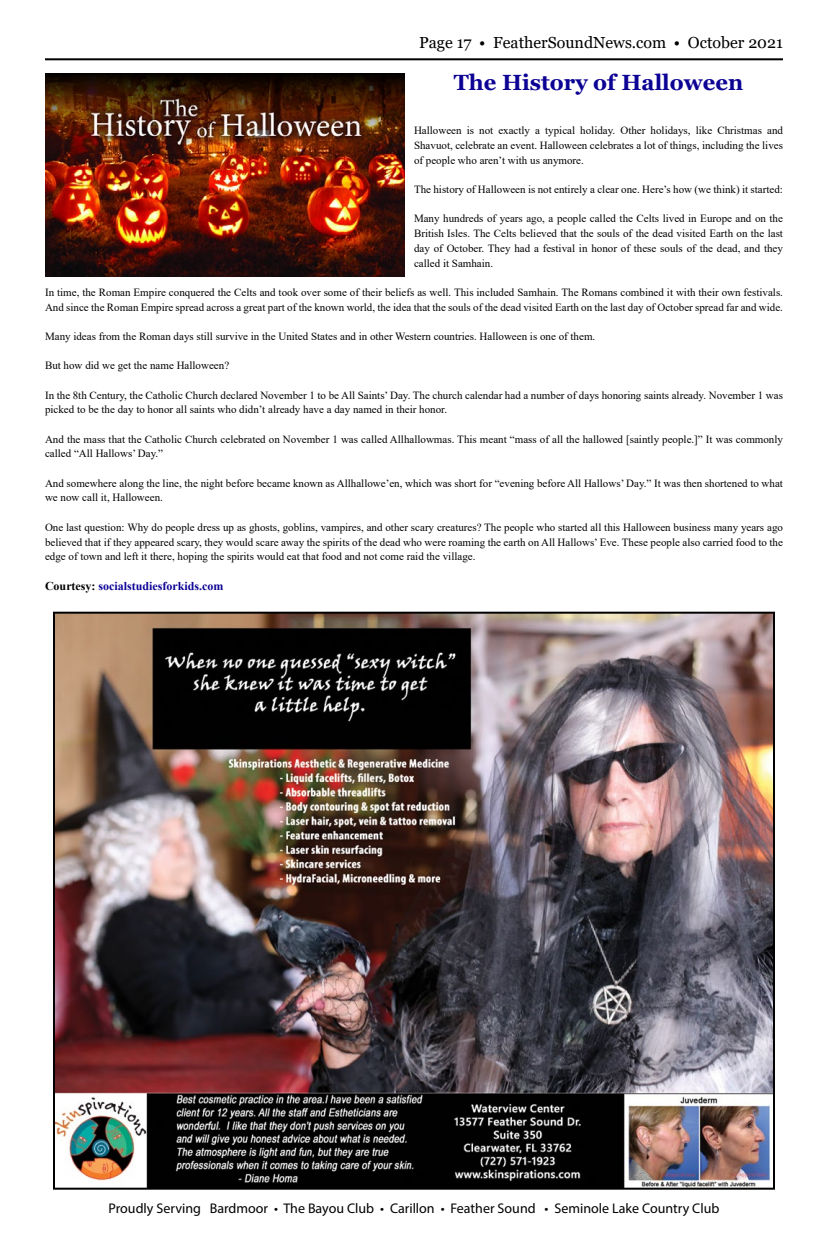
<style>
.page{position:relative;width:828px;height:1260px;background:#fff}
.page>*{position:absolute;margin:0;border:0;box-sizing:border-box;transform-origin:0 0}
.t1{font:700 22px "Georgia";color:#0c0294}
.t2{font:16px "Georgia";color:#000}
.t3{font:14px "Myriad Pro";color:#000}
.t4{font:700 12px "Times New Roman";color:#0c0294}
.t5{font:11px/14.7px "Times New Roman";color:#000}
.s1{color:#000}
</style>
<div class="page">
<hr style="left:45px;top:58px;width:738px;height:2px;background:#000">
<img style="left:46px;top:74px;width:359px;height:202px">
<img style="left:56px;top:615px;width:716px;height:572px">
<h2 class="t2" style="left:419px;top:33px;width:365px">Page 17 • FeatherSoundNews.com • October 2021</h2>
<h1 class="t1" style="left:454px;top:69px;width:291px">The History of Halloween</h1>
<p class="t5" style="left:414px;top:123px;width:371px;text-align:justify">Halloween is not exactly a typical holiday. Other holidays, like Christmas and Shavuot, celebrate an event. Halloween celebrates a lot of things, including the lives of people who aren’t with us anymore.</p>
<p class="t5" style="left:414px;top:182px;width:371px">The history of Halloween is not entirely a clear one. Here’s how (we think) it started:</p>
<p class="t5" style="left:414px;top:211px;width:371px;text-align:justify">Many hundreds of years ago, a people called the Celts lived in Europe and on the British Isles. The Celts believed that the souls of the dead visited Earth on the last day of October. They had a festival in honor of these souls of the dead, and they called it Samhain.</p>
<p class="t5" style="left:45px;top:285px;width:740px">In time, the Roman Empire conquered the Celts and took over some of their beliefs as well. This included Samhain. The Romans combined it with their own festivals.<br>And since the Roman Empire spread across a great part of the known world, the idea that the souls of the dead visited Earth on the last day of October spread far and wide.</p>
<p class="t5" style="left:45px;top:329px;width:552px">Many ideas from the Roman days still survive in the United States and in other Western countries. Halloween is one of them.</p>
<p class="t5" style="left:45px;top:358px;width:186px">But how did we get the name Halloween?</p>
<p class="t5" style="left:45px;top:387px;width:740px">In the 8th Century, the Catholic Church declared November 1 to be All Saints’ Day. The church calendar had a number of days honoring saints already. November 1 was picked to be the day to honor all saints who didn’t already have a day named in their honor.</p>
<p class="t5" style="left:45px;top:431px;width:740px">And the mass that the Catholic Church celebrated on November 1 was called Allhallowmas. This meant “mass of all the hallowed [saintly people.]” It was commonly called “All Hallows’ Day.”</p>
<p class="t5" style="left:45px;top:475px;width:740px">And somewhere along the line, the night before became known as Allhallowe’en, which was short for “evening before All Hallows’ Day.” It was then shortened to what we now call it, Halloween.</p>
<p class="t5" style="left:45px;top:519px;width:740px;text-align:justify">One last question: Why do people dress up as ghosts, goblins, vampires, and other scary creatures? The people who started all this Halloween business many years ago believed that if they appeared scary, they would scare away the spirits of the dead who were roaming the earth on All Hallows’ Eve. These people also carried food to the edge of town and left it there, hoping the spirits would eat that food and not come raid the village.</p>
<p class="t4" style="left:45px;top:577px;width:180px"><span class="s1">Courtesy:</span> socialstudiesforkids.com</p>
<p class="t3" style="left:109px;top:1200px;width:612px">Proudly Serving Bardmoor • The Bayou Club • Carillon • Feather Sound • Seminole Lake Country Club</p>
</div>
